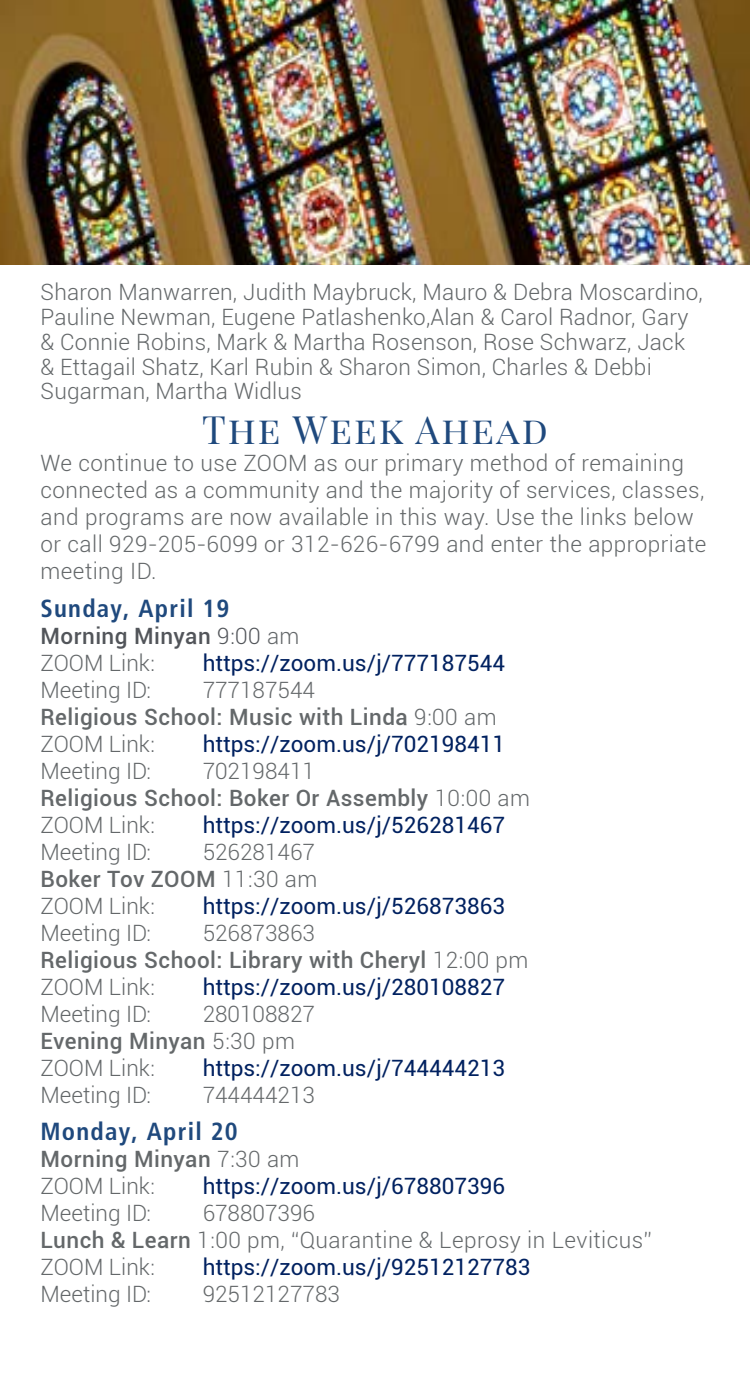
<style>
.page{position:relative;width:750px;height:1377px;background:#fff}
.page>*{position:absolute;margin:0;border:0;box-sizing:border-box;transform-origin:0 0}
.t1{font:38.25px "Playfair Display SC";letter-spacing:.05em;color:#1f497d}
.t2{font:700 condensed 24.75px "Frutiger";letter-spacing:.05em;color:#1f497d}
.t3{font:300 22.5px/27px "Roboto";letter-spacing:.01em;color:#64686a}
.t4{font:22.5px "Roboto";color:#002160}
.t5{font:500 22.5px/27px "Roboto";letter-spacing:.02em;color:#64686a}
.t6{font:500 22.5px/27px "Roboto";letter-spacing:.02em;color:#52555a}
.s1{font-weight:300}
.s2{font-weight:300;color:#64686a}
.s3{font-weight:500}
</style>
<div class="page">
<img style="left:0;top:0;width:749px;height:264px">
<p class="t3" style="left:40px;top:279px;width:663px;line-height:24.8px">Sharon Manwarren, Judith Maybruck, Mauro &amp; Debra Moscardino, Pauline Newman, Eugene Patlashenko,Alan &amp; Carol Radnor, Gary &amp; Connie Robins, Mark &amp; Martha Rosenson, Rose Schwarz, Jack &amp; Ettagail Shatz, Karl Rubin &amp; Sharon Simon, Charles &amp; Debbi Sugarman, Martha Widlus</p>
<h1 class="t1" style="left:202px;top:407px;width:347px">The Week Ahead</h1>
<p class="t3" style="left:40px;top:449px;width:667px">We continue to use ZOOM as our primary method of remaining connected as a community and the majority of services, classes, and programs are now available in this way. Use the links below or call 929-205-6099 or 312-626-6799 and enter the appropriate meeting ID.</p>
<p class="t2" style="left:40px;top:593px;width:190px">Sunday, April 19</p>
<p class="t6" style="left:40px;top:621px;width:260px">Morning Minyan <span class="s1">9:00</span> <span class="s2">am<br>ZOOM Link:</span></p>
<p class="t4" style="left:202px;top:647px;width:304px">https://zoom.us/j/777187544</p>
<p class="t3" style="left:40px;top:675px;width:112px">Meeting ID:</p>
<p class="t5" style="left:40px;top:675px;width:457px;text-indent:162px"><span class="s1">777187544<br></span>Religious School: Music with Linda <span class="s1">9:00 am<br>ZOOM Link:</span></p>
<p class="t4" style="left:202px;top:728px;width:304px">https://zoom.us/j/702198411</p>
<p class="t3" style="left:40px;top:756px;width:112px">Meeting ID:</p>
<p class="t5" style="left:40px;top:756px;width:491px;text-indent:162px"><span class="s1">702198411<br></span>Religious School: Boker Or Assembly <span class="s1">10:00 am<br>ZOOM Link:</span></p>
<p class="t4" style="left:202px;top:809px;width:304px">https://zoom.us/j/526281467</p>
<p class="t3" style="left:40px;top:837px;width:112px">Meeting ID:</p>
<p class="t3" style="left:40px;top:837px;width:278px;text-align:justify;text-indent:162px">526281467<br><span class="s3">Boker Tov ZOOM</span> 11:30 am ZOOM Link:</p>
<p class="t4" style="left:202px;top:890px;width:304px">https://zoom.us/j/526873863</p>
<p class="t3" style="left:40px;top:918px;width:112px">Meeting ID:</p>
<p class="t5" style="left:40px;top:918px;width:489px;text-indent:162px"><span class="s1">526873863<br></span>Religious School: Library with Cheryl <span class="s1">12:00 pm<br>ZOOM Link:</span></p>
<p class="t4" style="left:202px;top:971px;width:304px">https://zoom.us/j/280108827</p>
<p class="t3" style="left:40px;top:999px;width:112px">Meeting ID:</p>
<p class="t3" style="left:40px;top:999px;width:276px;text-indent:162px">280108827<br><span class="s3">Evening Minyan</span> 5:30 pm<br>ZOOM Link:</p>
<p class="t4" style="left:202px;top:1052px;width:304px">https://zoom.us/j/744444213</p>
<p class="t3" style="left:40px;top:1080px;width:112px">Meeting ID:</p>
<p class="t3" style="left:202px;top:1080px;width:114px">744444213</p>
<p class="t2" style="left:40px;top:1116px;width:199px">Monday, April 20</p>
<p class="t3" style="left:40px;top:1144px;width:260px"><span class="s3">Morning Minyan</span> 7:30 am<br>ZOOM Link:</p>
<p class="t4" style="left:202px;top:1170px;width:304px">https://zoom.us/j/678807396</p>
<p class="t3" style="left:40px;top:1198px;width:112px">Meeting ID:</p>
<p class="t3" style="left:40px;top:1198px;width:612px;text-indent:162px">678807396<br><span class="s3">Lunch &amp; Learn</span> 1:00 pm, “Quarantine &amp; Leprosy in Leviticus”<br>ZOOM Link:</p>
<p class="t4" style="left:202px;top:1251px;width:329px">https://zoom.us/j/92512127783</p>
<p class="t3" style="left:40px;top:1279px;width:112px">Meeting ID:</p>
<p class="t3" style="left:202px;top:1279px;width:139px">92512127783</p>
</div>
